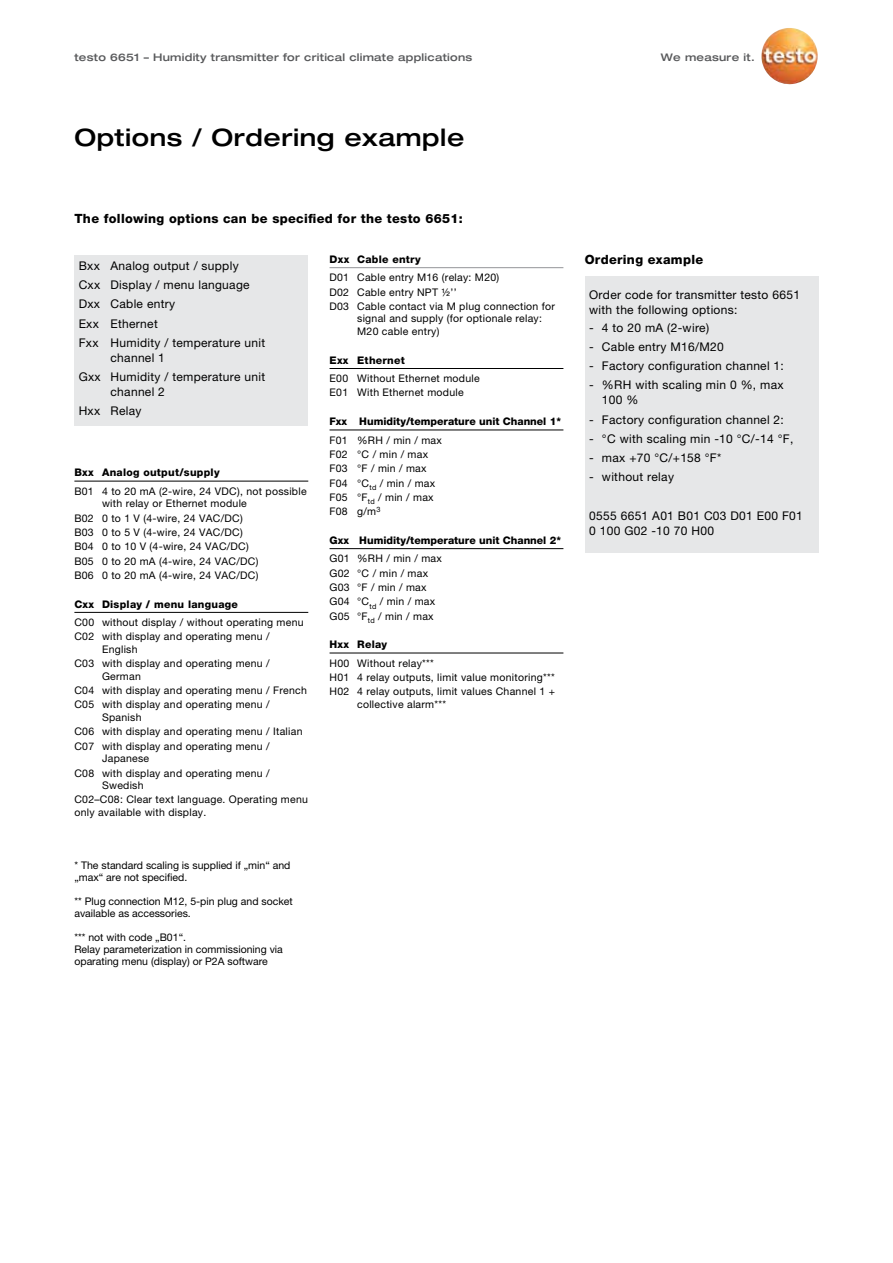
<style>
.page{position:relative;width:893px;height:1263px;background:#fff}
.page>*{position:absolute;margin:0;border:0;box-sizing:border-box;transform-origin:0 0}
.t1{font:500 expanded 24px "Helvetica Neue LTW1 G";letter-spacing:.025em;color:#000}
.t2{font:800 12.75px "Helvetica Neue LTW1 G";letter-spacing:.025em;color:#000}
.t3{font:12px/19.2px "Helvetica Neue LTW1 G";letter-spacing:.025em;color:#000}
.t4{font:10.5px/14.2px "Helvetica Neue LTW1 G";letter-spacing:.025em;color:#000}
.t5{font:10.5px/12px "Helvetica Neue LTW1 G";color:#000}
.t6{font:800 10.5px "Helvetica Neue LTW1 G";letter-spacing:.025em;color:#000}
.t7{font:800 10.5px "Helvetica Neue LTW1 G";color:#000}
.t8{font:500 expanded 10.5px "Helvetica Neue LTW1 G";letter-spacing:.025em;color:#58595b}
</style>
<div class="page">
<img style="left:761px;top:28px;width:57px;height:57px">
<div style="left:74px;top:255px;width:234px;height:170px;background:#e6e7e8"></div>
<div style="left:585px;top:276px;width:234px;height:277px;background:#e6e7e8"></div>
<hr style="left:74px;top:481px;width:234px;height:1px;background:#000">
<hr style="left:74px;top:612px;width:234px;height:1px;background:#000">
<hr style="left:330px;top:267px;width:233px;height:1px;background:#939598">
<hr style="left:330px;top:368px;width:233px;height:1px;background:#000">
<hr style="left:330px;top:430px;width:233px;height:1px;background:#000">
<hr style="left:330px;top:548px;width:233px;height:1px;background:#000">
<hr style="left:330px;top:653px;width:233px;height:1px;background:#000">
<p class="t8" style="left:74px;top:51px;width:399px">testo 6651 – Humidity transmitter for critical climate applications</p>
<p class="t8" style="left:661px;top:51px;width:95px">We measure it.</p>
<h1 class="t1" style="left:74px;top:122px;width:391px">Options / Ordering example</h1>
<p class="t2" style="left:74px;top:211px;width:390px">The following options can be specified for the testo 6651:</p>
<p class="t3" style="left:79px;top:256px;width:188px">Bxx Analog output / supply<br>Cxx Display / menu language<br>Dxx Cable entry<br>Exx Ethernet<br>Fxx Humidity / temperature unit</p>
<p class="t3" style="left:79px;top:348px;width:188px;text-indent:32px">channel 1<br>Gxx Humidity / temperature unit</p>
<p class="t3" style="left:79px;top:382px;width:88px;text-indent:32px">channel 2<br>Hxx Relay</p>
<p class="t6" style="left:74px;top:466px;width:147px">Bxx Analog output/supply</p>
<p class="t4" style="left:102px;top:485px;width:206px;line-height:12.6px;text-indent:-28px">B01 4 to 20 mA (2-wire, 24 VDC), not possible with relay or Ethernet module</p>
<p class="t4" style="left:74px;top:511px;width:186px">B02 0 to 1 V (4-wire, 24 VAC/DC)<br>B03 0 to 5 V (4-wire, 24 VAC/DC)<br>B04 0 to 10 V (4-wire, 24 VAC/DC)<br>B05 0 to 20 mA (4-wire, 24 VAC/DC)<br>B06 0 to 20 mA (4-wire, 24 VAC/DC)</p>
<p class="t6" style="left:74px;top:597px;width:165px">Cxx Display / menu language</p>
<p class="t4" style="left:74px;top:615px;width:231px">C00 without display / without operating menu<br>C02 with display and operating menu /</p>
<p class="t4" style="left:74px;top:642px;width:197px;text-indent:28px">English<br>C03 with display and operating menu /</p>
<p class="t4" style="left:74px;top:669px;width:234px;text-indent:28px">German<br>C04 with display and operating menu / French<br>C05 with display and operating menu /</p>
<p class="t4" style="left:74px;top:710px;width:230px;text-indent:28px">Spanish<br>C06 with display and operating menu / Italian<br>C07 with display and operating menu /</p>
<p class="t4" style="left:74px;top:751px;width:197px;text-indent:28px">Japanese<br>C08 with display and operating menu /</p>
<p class="t4" style="left:74px;top:778px;width:235px;text-indent:28px">Swedish<br>C02–C08: Clear text language. Operating menu</p>
<p class="t4" style="left:74px;top:805px;width:133px">only available with display.</p>
<p class="t5" style="left:74px;top:859px;width:218px">* The standard scaling is supplied if „min“ and „max“ are not specified.</p>
<p class="t5" style="left:74px;top:895px;width:220px">** Plug connection M12, 5-pin plug and socket available as accessories.</p>
<p class="t5" style="left:74px;top:931px;width:210px">*** not with code „B01“.<br>Relay parameterization in commissioning via oparating menu (display) or P2A software</p>
<p class="t6" style="left:330px;top:253px;width:93px">Dxx Cable entry</p>
<p class="t4" style="left:330px;top:270px;width:227px">D01 Cable entry M16 (relay: M20)<br>D02 Cable entry NPT ½’’<br>D03 Cable contact via M plug connection for</p>
<p class="t4" style="left:357px;top:312px;width:186px;line-height:12.6px">signal and supply (for optionale relay:<br>M20 cable entry)</p>
<p class="t6" style="left:330px;top:354px;width:77px">Exx Ethernet</p>
<p class="t4" style="left:330px;top:371px;width:152px">E00 Without Ethernet module<br>E01 With Ethernet module</p>
<p class="t7" style="left:330px;top:415px;width:233px">Fxx Humidity/temperature unit Channel 1*</p>
<p class="t4" style="left:330px;top:433px;width:114px">F01 %RH / min / max<br>F02 °C / min / max<br>F03 °F / min / max<br>F04 °C<sub>td</sub> / min / max<br>F05 °F<sub>td</sub> / min / max<br>F08 g/m<sup>3</sup></p>
<p class="t7" style="left:330px;top:534px;width:233px">Gxx Humidity/temperature unit Channel 2*</p>
<p class="t4" style="left:330px;top:551px;width:114px">G01 %RH / min / max<br>G02 °C / min / max<br>G03 °F / min / max<br>G04 °C<sub>td</sub> / min / max<br>G05 °F<sub>td</sub> / min / max</p>
<p class="t6" style="left:330px;top:638px;width:59px">Hxx Relay</p>
<p class="t4" style="left:330px;top:656px;width:227px">H00 Without relay***<br>H01 4 relay outputs, limit value monitoring***<br>H02 4 relay outputs, limit values Channel 1 +</p>
<p class="t4" style="left:357px;top:697px;width:90px">collective alarm***</p>
<p class="t2" style="left:585px;top:252px;width:120px">Ordering example</p>
<p class="t3" style="left:589px;top:287px;width:212px;line-height:15px">Order code for transmitter testo 6651 with the following options:</p>
<p class="t3" style="left:589px;top:318px;width:121px">- 4 to 20 mA (2-wire)</p>
<p class="t3" style="left:589px;top:337px;width:136px">- Cable entry M16/M20</p>
<p class="t3" style="left:589px;top:356px;width:196px">- Factory configuration channel 1:</p>
<p class="t3" style="left:602px;top:377px;width:183px;line-height:15px;text-indent:-13px">- %RH with scaling min 0 %, max<br>100 %</p>
<p class="t3" style="left:589px;top:410px;width:196px">- Factory configuration channel 2:</p>
<p class="t3" style="left:589px;top:429px;width:206px">- °C with scaling min -10 °C/-14 °F,</p>
<p class="t3" style="left:589px;top:448px;width:134px">- max +70 °C/+158 °F*</p>
<p class="t3" style="left:589px;top:467px;width:86px">- without relay</p>
<p class="t3" style="left:589px;top:508px;width:215px;line-height:15px">0555 6651 A01 B01 C03 D01 E00 F01<br>0 100 G02 -10 70 H00</p>
</div>
